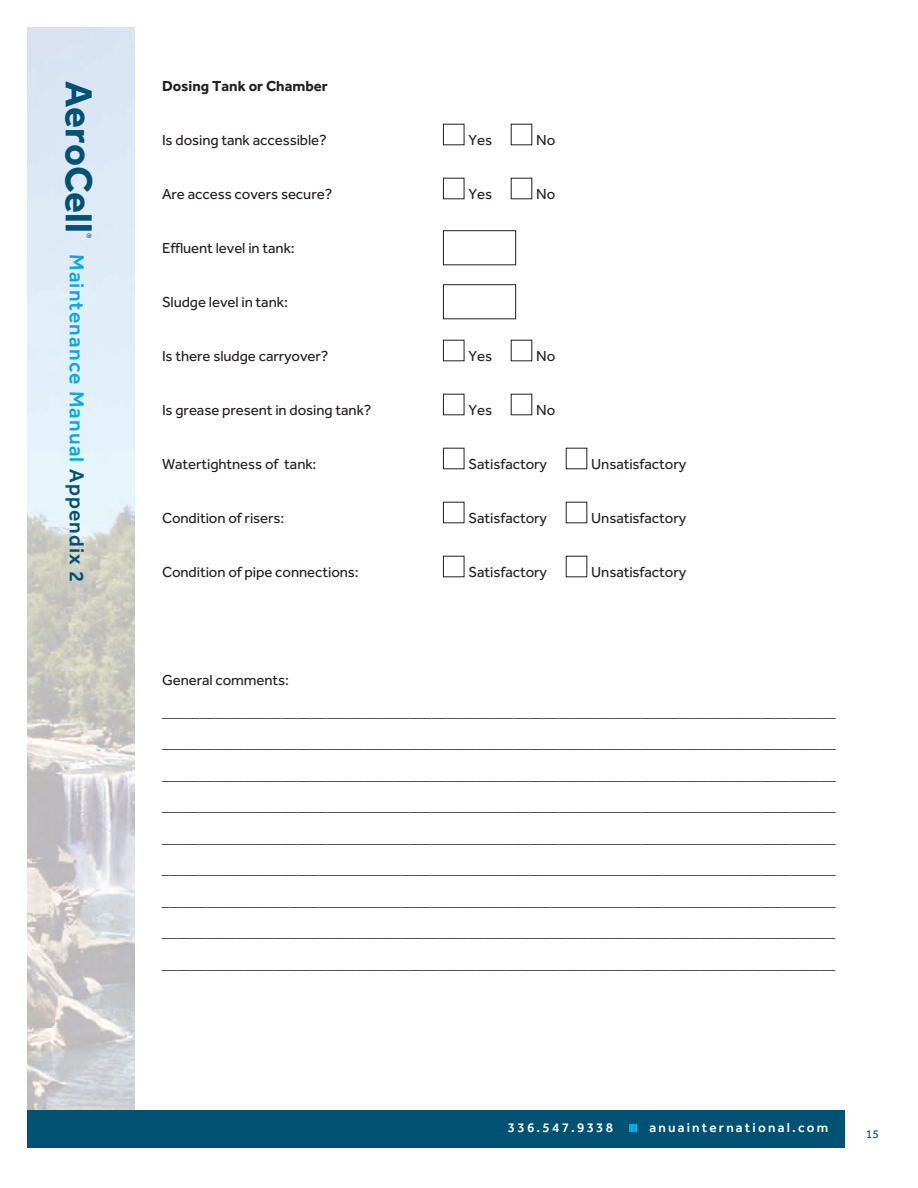
<style>
.page{position:relative;width:918px;height:1188px;background:#fff}
.page>*{position:absolute;margin:0;border:0;box-sizing:border-box;transform-origin:0 0}
.t1{font:700 39px "Effra";color:#005273}
.t2{font:500 21px "Effra";letter-spacing:.055em;color:#00abe7}
.t3{font:15px/31.5px "Effra";letter-spacing:-.005em;color:#231f20}
.t4{font:700 15px "Effra";color:#231f20}
.t5{font:500 13.5px "Effra";letter-spacing:.165em;color:#fff}
.t6{font:12px "Effra";color:#005273}
.t7{font:6.75px "Effra";color:#005273}
.s1{color:#005273}
</style>
<div class="page">
<img style="left:27px;top:27px;width:108px;height:1083px">
<div style="left:27px;top:1110px;width:818px;height:38px;background:#005273"></div>
<div style="left:629px;top:1124px;width:8px;height:8px;background:#00abe7"></div>
<div style="left:443px;top:394px;width:21px;height:21px;border:1px solid #231f20"></div>
<div style="left:443px;top:340px;width:21px;height:21px;border:1px solid #231f20"></div>
<div style="left:443px;top:556px;width:21px;height:21px;border:1px solid #231f20"></div>
<div style="left:443px;top:502px;width:21px;height:21px;border:1px solid #231f20"></div>
<div style="left:443px;top:448px;width:21px;height:21px;border:1px solid #231f20"></div>
<div style="left:443px;top:285px;width:73px;height:34px;border:1px solid #231f20"></div>
<div style="left:443px;top:231px;width:73px;height:34px;border:1px solid #231f20"></div>
<div style="left:443px;top:178px;width:21px;height:21px;border:1px solid #231f20"></div>
<div style="left:443px;top:124px;width:21px;height:21px;border:1px solid #231f20"></div>
<h1 class="t1" style="left:103px;top:81px;width:153px;rotate:90deg">AeroCell</h1>
<p class="t7" style="left:93px;top:233px;width:7px;rotate:90deg">®</p>
<h2 class="t2" style="left:89px;top:254px;width:330px;rotate:90deg">Maintenance Manual <span class="s1">Appendix 2</span></h2>
<p class="t4" style="left:162px;top:77px;width:167px">Dosing Tank or Chamber</p>
<p class="t3" style="left:162px;top:124px;width:166px">Is dosing tank accessible?</p>
<p class="t3" style="left:469px;top:124px;width:25px">Yes</p>
<p class="t3" style="left:536px;top:124px;width:21px">No</p>
<p class="t3" style="left:162px;top:178px;width:172px">Are access covers secure?</p>
<p class="t3" style="left:469px;top:178px;width:25px">Yes</p>
<p class="t3" style="left:536px;top:178px;width:21px">No</p>
<p class="t3" style="left:162px;top:232px;width:134px">Effluent level in tank:</p>
<p class="t3" style="left:162px;top:286px;width:127px">Sludge level in tank:</p>
<p class="t3" style="left:162px;top:340px;width:168px">Is there sludge carryover?</p>
<p class="t3" style="left:469px;top:340px;width:25px">Yes</p>
<p class="t3" style="left:536px;top:340px;width:21px">No</p>
<p class="t3" style="left:162px;top:394px;width:211px">Is grease present in dosing tank?</p>
<p class="t3" style="left:469px;top:394px;width:25px">Yes</p>
<p class="t3" style="left:536px;top:394px;width:21px">No</p>
<p class="t3" style="left:162px;top:448px;width:156px">Watertightness of tank:</p>
<p class="t3" style="left:469px;top:448px;width:80px">Satisfactory</p>
<p class="t3" style="left:591px;top:448px;width:96px">Unsatisfactory</p>
<p class="t3" style="left:162px;top:502px;width:124px">Condition of risers:</p>
<p class="t3" style="left:469px;top:502px;width:80px">Satisfactory</p>
<p class="t3" style="left:591px;top:502px;width:96px">Unsatisfactory</p>
<p class="t3" style="left:162px;top:556px;width:198px">Condition of pipe connections:</p>
<p class="t3" style="left:469px;top:556px;width:80px">Satisfactory</p>
<p class="t3" style="left:591px;top:556px;width:96px">Unsatisfactory</p>
<p class="t3" style="left:162px;top:664px;width:675px">General comments: __________________________________________________________________________________________ __________________________________________________________________________________________ __________________________________________________________________________________________ __________________________________________________________________________________________ __________________________________________________________________________________________ __________________________________________________________________________________________ __________________________________________________________________________________________ __________________________________________________________________________________________ __________________________________________________________________________________________</p>
<p class="t5" style="left:508px;top:1119px;width:107px">336.547.9338</p>
<p class="t5" style="left:649px;top:1119px;width:180px">anuainternational.com</p>
<p class="t6" style="left:866px;top:1126px;width:15px">15</p>
</div>
